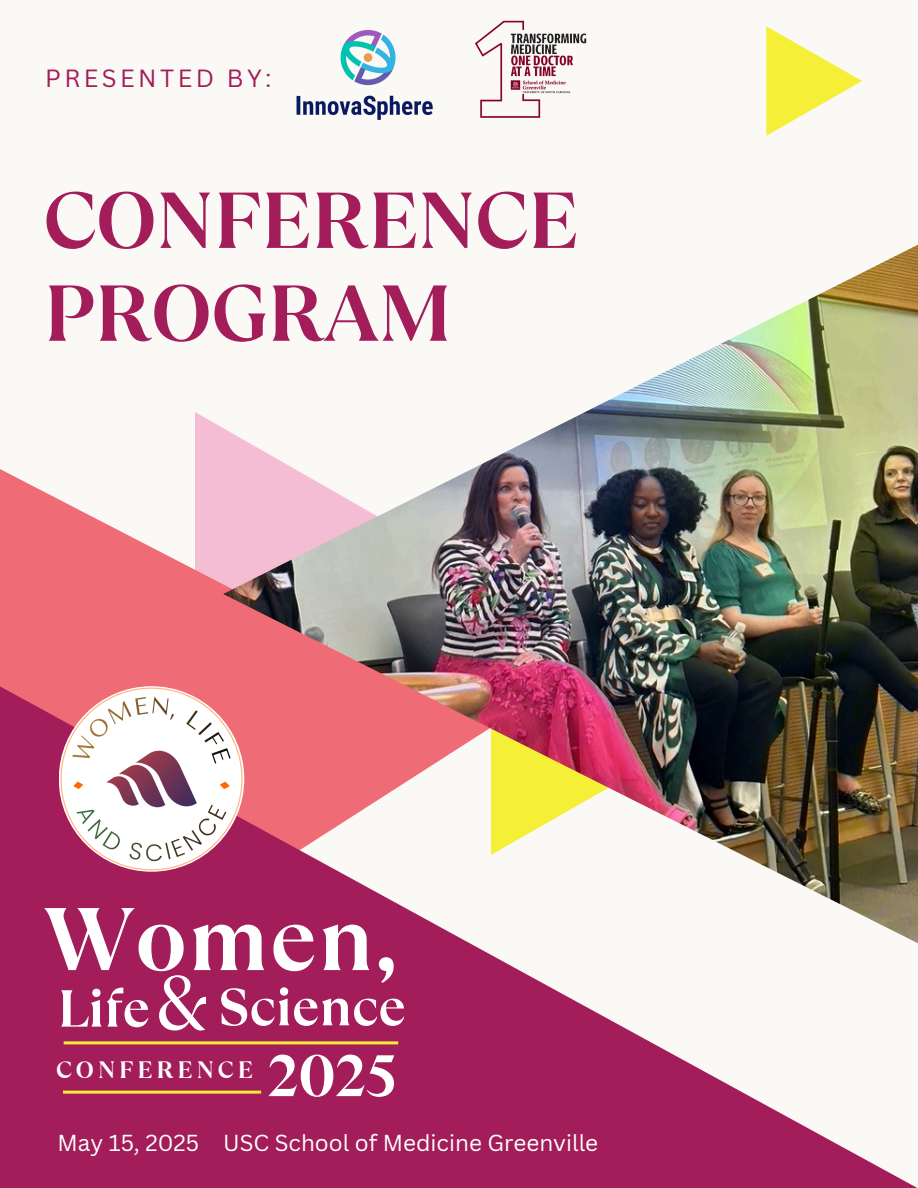
<style>
.page{position:relative;width:918px;height:1188px;background:#faf9f6}
.page>*{position:absolute;margin:0;border:0;box-sizing:border-box;transform-origin:0 0}
.t1{font:700 88.65px "TT Ramillas";letter-spacing:.015em;color:#fff}
.t2{font:700 79.05px/92.8px "TT Ramillas";letter-spacing:-.005em;color:#a21d5a}
.t3{font:76.5px "TT Ramillas";color:#fff}
.t4{font:700 58.35px "TT Ramillas";color:#fff}
.t5{font:700 52.05px "TT Ramillas";color:#fff}
.t6{font:700 51.9px "TT Ramillas";color:#fff}
.t7{font:24.3px "Canva Sans";letter-spacing:.14em;color:#a21d5a}
.t8{font:700 23.7px "TT Ramillas";letter-spacing:.17em;color:#fff}
.t9{font:22.5px "Canva Sans";color:#fff}
</style>
<div class="page">
<img style="left:0;top:244px;width:918px;height:944px">
<img style="left:296px;top:30px;width:134px;height:90px">
<img style="left:43px;top:671px;width:217px;height:216px">
<svg style="left:766px;top:26px;width:96px;height:110px"></svg>
<hr style="left:64px;top:1041px;width:334px;height:3px;background:#f6ef37">
<hr style="left:63px;top:1091px;width:198px;height:3px;background:#f6ef37">
<img style="left:430px;top:20px;width:157px;height:98px">
<div style="left:522px;top:894px;width:275px;height:48px;background:#faf9f6"></div>
<h3 class="t7" style="left:45px;top:61px;width:228px">PRESENTED BY:</h3>
<p class="t2" style="left:43px;top:174px;width:536px">CONFERENCE<br>PROGRAM</p>
<p class="t1" style="left:44px;top:878px;width:355px">Women,</p>
<p class="t6" style="left:58px;top:973px;width:94px">Life</p>
<p class="t3" style="left:155px;top:950px;width:53px">&amp;</p>
<h1 class="t5" style="left:218px;top:971px;width:189px">Science</h1>
<p class="t8" style="left:56px;top:1053px;width:198px">CONFERENCE</p>
<p class="t4" style="left:267px;top:1035px;width:132px">2025</p>
<h3 class="t9" style="left:58px;top:1127px;width:143px">May 15, 2025</h3>
<h4 class="t9" style="left:223px;top:1127px;width:376px">USC School of Medicine Greenville</h4>
</div>
